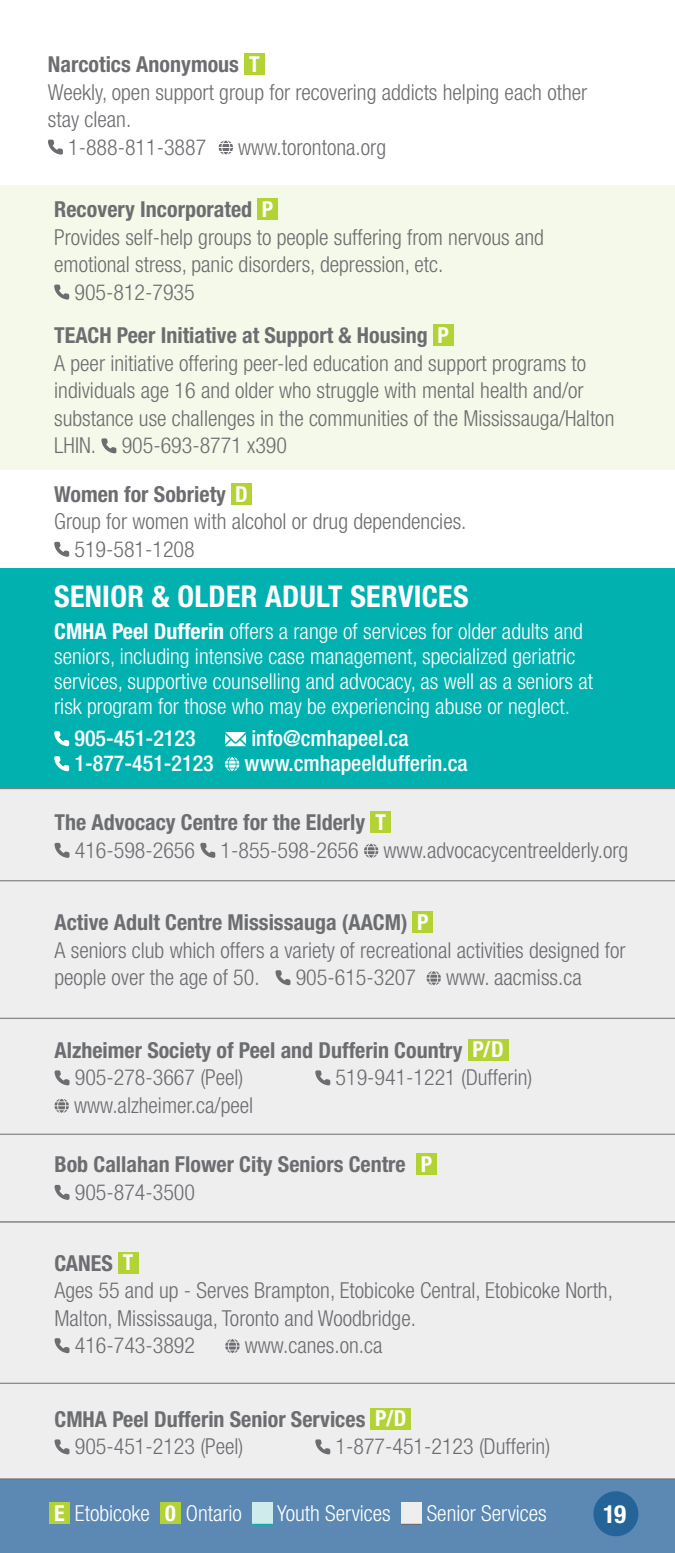
<style>
.page{position:relative;width:675px;height:1553px;background:#fff}
.page>*{position:absolute;margin:0;border:0;box-sizing:border-box;transform-origin:0 0}
.header_3{font:700 condensed 30px "Helvetica Neue LT Std";letter-spacing:.01em;color:#fff}
.t1{font:700 condensed 25px "Helvetica Neue LT Std";color:#fff}
.body_1_indent{font:300 condensed 22px/27.5px "Helvetica Neue LT Std";color:#6c6d70}
.body_1_indent_SENIOR{font:300 condensed 22px/27.5px "Helvetica Neue LT Std";color:#6c6d70}
.body_1_indent_w{font:300 condensed 22px/25px "Helvetica Neue LT Std";color:#fff}
.body_1_indent_SENIOR-2{font:700 condensed 22px "Helvetica Neue LT Std";color:#6c6d70}
.body_1_indent-2{font:700 condensed 22px "Helvetica Neue LT Std";color:#6c6d70}
.body_1_indent_w-2{font:500 condensed 22px "Helvetica Neue LT Std";color:#fff}
.body_1_indent-3{font:700 condensed 22px "Helvetica Neue LT Std";color:#fff}
.s1{color:#fff}
.s2{font-weight:700}
</style>
<div class="page">
<div style="left:0;top:1474px;width:675px;height:78px;background:#5c89b4"></div>
<div style="left:49px;top:1502px;width:21px;height:21px;background:#b3d234"></div>
<div style="left:160px;top:1502px;width:21px;height:21px;background:#b3d234"></div>
<div style="left:253px;top:1502px;width:20px;height:21px;background:#d0ebec"></div>
<div style="left:401px;top:1502px;width:20px;height:21px;background:#eeeeef"></div>
<div style="left:593px;top:1491px;width:45px;height:45px;background:#256498;border-radius:50%"></div>
<hr style="left:253px;top:1523px;width:20px;height:2px;background:#00b1b0">
<hr style="left:401px;top:1523px;width:20px;height:2px;background:#6c6d70">
<div style="left:0;top:1383px;width:675px;height:96px;background:#eeeeef"></div>
<div style="left:0;top:1222px;width:675px;height:161px;background:#eeeeef"></div>
<div style="left:0;top:1134px;width:675px;height:88px;background:#eeeeef"></div>
<div style="left:0;top:1018px;width:675px;height:116px;background:#eeeeef"></div>
<div style="left:0;top:308px;width:675px;height:162px;background:#f5f9e9"></div>
<div style="left:433px;top:324px;width:20px;height:22px;background:#b3d234"></div>
<svg style="left:101px;top:438px;width:15px;height:15px"></svg>
<div style="left:231px;top:483px;width:20px;height:21px;background:#b3d234"></div>
<svg style="left:54px;top:542px;width:15px;height:15px"></svg>
<div style="left:0;top:568px;width:675px;height:220px;background:#00b1b0"></div>
<svg style="left:54px;top:731px;width:15px;height:15px"></svg>
<svg style="left:225px;top:732px;width:21px;height:14px"></svg>
<svg style="left:54px;top:756px;width:15px;height:15px"></svg>
<svg style="left:225px;top:757px;width:14px;height:14px"></svg>
<div style="left:0;top:186px;width:675px;height:126px;background:#f5f9e9"></div>
<div style="left:258px;top:198px;width:20px;height:21px;background:#b3d234"></div>
<svg style="left:54px;top:284px;width:15px;height:16px"></svg>
<div style="left:244px;top:53px;width:20px;height:22px;background:#b3d234"></div>
<svg style="left:48px;top:140px;width:15px;height:15px"></svg>
<svg style="left:219px;top:140px;width:14px;height:15px"></svg>
<div style="left:0;top:881px;width:675px;height:137px;background:#eeeeef"></div>
<div style="left:0;top:788px;width:675px;height:93px;background:#eeeeef"></div>
<p class="body_1_indent-2" style="left:48px;top:51px;width:193px">Narcotics Anonymous</p>
<p class="body_1_indent-3" style="left:249px;top:51px;width:12px">T</p>
<p class="body_1_indent" style="left:48px;top:78px;width:541px">Weekly, open support group for recovering addicts helping each other stay clean.</p>
<p class="body_1_indent" style="left:68px;top:133px;width:140px">1-888-811-3887</p>
<p class="body_1_indent" style="left:238px;top:133px;width:149px">www.torontona.org</p>
<p class="body_1_indent-2" style="left:54px;top:196px;width:221px">Recovery Incorporated <span class="s1">P</span></p>
<p class="body_1_indent" style="left:54px;top:223px;width:491px">Provides self-help groups to people suffering from nervous and emotional stress, panic disorders, depression, etc.</p>
<p class="body_1_indent" style="left:74px;top:278px;width:122px">905-812-7935</p>
<p class="body_1_indent-2" style="left:54px;top:322px;width:396px">TEACH Peer Initiative at Support &amp; Housing <span class="s1">P</span></p>
<p class="body_1_indent" style="left:54px;top:349px;width:562px">A peer initiative offering peer-led education and support programs to individuals age 16 and older who struggle with mental health and/or substance use challenges in the communities of the Mississauga/Halton LHIN. 905-693-8771 x390</p>
<p class="body_1_indent-2" style="left:54px;top:480px;width:195px">Women for Sobriety <span class="s1">D</span></p>
<p class="body_1_indent" style="left:54px;top:507px;width:414px">Group for women with alcohol or drug dependencies.</p>
<p class="body_1_indent" style="left:74px;top:535px;width:122px">519-581-1208</p>
<p class="header_3" style="left:54px;top:578px;width:416px">SENIOR &amp; OLDER ADULT SERVICES</p>
<p class="body_1_indent_w" style="left:54px;top:618px;width:540px"><span class="s2">CMHA Peel Dufferin</span> offers a range of services for older adults and seniors, including intensive case management, specialized geriatric services, supportive counselling and advocacy, as well as a seniors at risk program for those who may be experiencing abuse or neglect.</p>
<p class="body_1_indent_w-2" style="left:74px;top:725px;width:123px">905-451-2123</p>
<p class="body_1_indent_w-2" style="left:251px;top:725px;width:159px">info@cmhapeel.ca</p>
<p class="body_1_indent_w-2" style="left:74px;top:750px;width:141px">1-877-451-2123</p>
<p class="body_1_indent_w-2" style="left:245px;top:750px;width:225px">www.cmhapeeldufferin.ca</p>
<p class="body_1_indent_SENIOR-2" style="left:55px;top:809px;width:312px">The Advocacy Centre for the Elderly</p>
<p class="body_1_indent-3" style="left:375px;top:809px;width:12px">T</p>
<p class="body_1_indent_SENIOR" style="left:75px;top:836px;width:555px">416-598-2656 1-855-598-2656 www.advocacycentreelderly.org</p>
<p class="body_1_indent_SENIOR-2" style="left:55px;top:909px;width:376px">Active Adult Centre Mississauga (AACM) <span class="s1">P</span></p>
<p class="body_1_indent_SENIOR" style="left:55px;top:936px;width:573px">A seniors club which offers a variety of recreational activities designed for</p>
<p class="body_1_indent_SENIOR" style="left:55px;top:963px;width:207px">people over the age of 50.</p>
<p class="body_1_indent_SENIOR" style="left:296px;top:963px;width:122px">905-615-3207</p>
<p class="body_1_indent_SENIOR" style="left:446px;top:963px;width:137px">www. aacmiss.ca</p>
<p class="body_1_indent_SENIOR-2" style="left:55px;top:1036px;width:451px">Alzheimer Society of Peel and Dufferin Country <span class="s1">P/D</span></p>
<p class="body_1_indent_SENIOR" style="left:75px;top:1063px;width:170px">905-278-3667 (Peel)</p>
<p class="body_1_indent_SENIOR" style="left:336px;top:1063px;width:198px">519-941-1221 (Dufferin)</p>
<p class="body_1_indent_SENIOR" style="left:74px;top:1091px;width:181px">www.alzheimer.ca/peel</p>
<p class="body_1_indent_SENIOR-2" style="left:55px;top:1151px;width:353px">Bob Callahan Flower City Seniors Centre</p>
<p class="body_1_indent-3" style="left:421px;top:1151px;width:13px">P</p>
<p class="body_1_indent_SENIOR" style="left:75px;top:1178px;width:122px">905-874-3500</p>
<p class="body_1_indent_SENIOR-2" style="left:55px;top:1249px;width:60px">CANES</p>
<p class="body_1_indent-3" style="left:123px;top:1249px;width:12px">T</p>
<p class="body_1_indent_SENIOR" style="left:55px;top:1276px;width:560px">Ages 55 and up - Serves Brampton, Etobicoke Central, Etobicoke North,<br>Malton, Mississauga, Toronto and Woodbridge.</p>
<p class="body_1_indent_SENIOR" style="left:75px;top:1331px;width:122px">416-743-3892</p>
<p class="body_1_indent_SENIOR" style="left:245px;top:1331px;width:139px">www.canes.on.ca</p>
<p class="body_1_indent_SENIOR-2" style="left:55px;top:1405px;width:353px">CMHA Peel Dufferin Senior Services <span class="s1">P/D</span></p>
<p class="body_1_indent_SENIOR" style="left:75px;top:1432px;width:170px">905-451-2123 (Peel)</p>
<p class="body_1_indent_SENIOR" style="left:336px;top:1432px;width:216px">1-877-451-2123 (Dufferin)</p>
<p class="body_1_indent_w" style="left:54px;top:1501px;width:189px"><span class="s2">E</span> Etobicoke <span class="s2">0</span> Ontario</p>
<p class="body_1_indent_w" style="left:277px;top:1501px;width:115px">Youth Services</p>
<p class="body_1_indent_w" style="left:427px;top:1501px;width:122px">Senior Services</p>
<p class="t1" style="left:603px;top:1498px;width:25px">19</p>
</div>
